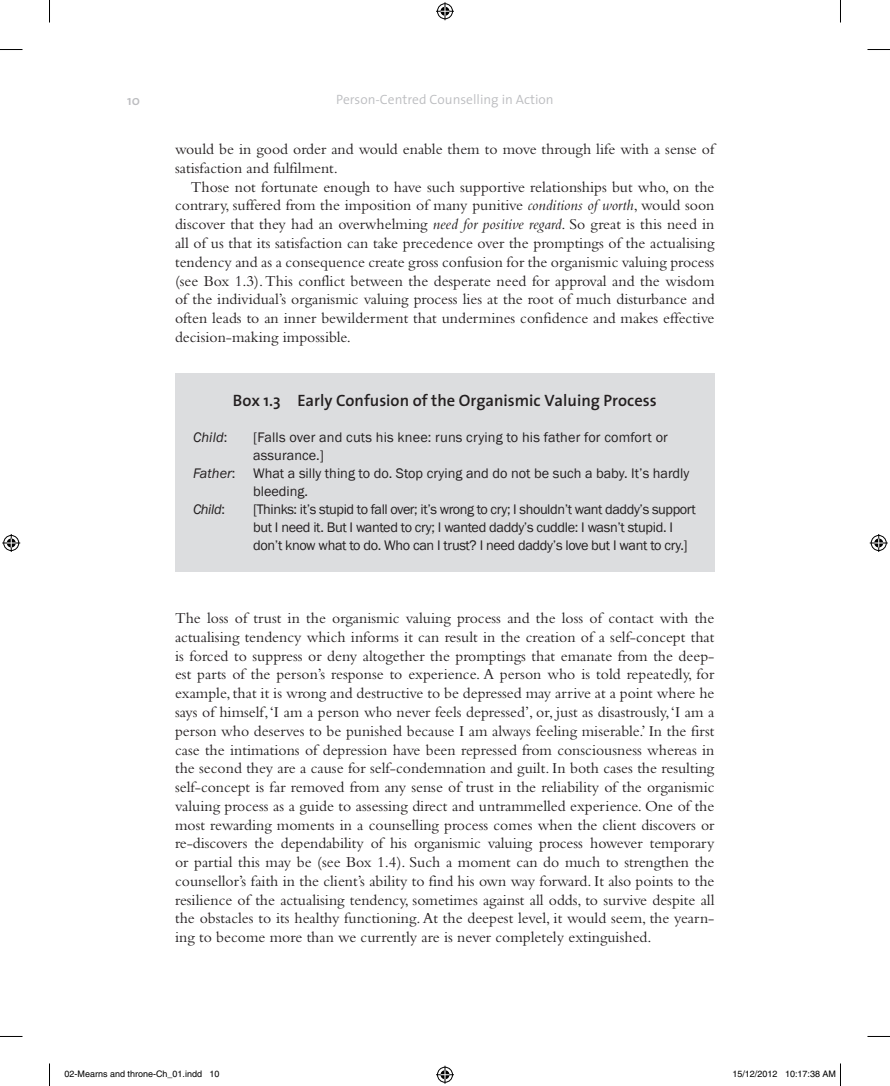
<style>
.page{position:relative;width:890px;height:1086px;background:#fff}
.page>*{position:absolute;margin:0;border:0;box-sizing:border-box;transform-origin:0 0}
.Box_number{font:600 16.5px "The Sans";color:#231f20}
.Body_text_exit_eleme{font:15.75px/18.8px "Bembo";color:#231f20;text-align:justify}
.Body_text_indent{font:15.75px/18.8px "Bembo";color:#231f20;text-align:justify}
.Body_text_full_out{font:15.75px/18.8px "Bembo";color:#231f20}
.Box_dialogue{font:14.25px/18px "Franklin Gothic";letter-spacing:-.025em;color:#231f20}
.Box_dialogue-2{font:14.25px/18px "Franklin Gothic";color:#231f20}
.Box_dialogue-3{font:14.25px/18px "Franklin Gothic";letter-spacing:.01em;color:#231f20}
.Box_dialogue-4{font:italic 14.25px "Franklin Gothic";letter-spacing:-.005em;color:#231f20}
.t1{font:300 13.5px "The Sans";color:#bcbdc0}
.t2{font:600 13.5px "The Sans";color:#bcbdc0}
.t3{font:9px "Helvetica";color:#000}
.s1{font-style:italic}
.s2{font-style:normal}
</style>
<div class="page">
<div style="left:175px;top:373px;width:540px;height:198px;background:#dcdddf"></div>
<svg style="left:0;top:49px;width:22px;height:1px"></svg>
<svg style="left:867px;top:49px;width:23px;height:1px"></svg>
<svg style="left:0;top:1036px;width:22px;height:1px"></svg>
<svg style="left:867px;top:1036px;width:23px;height:1px"></svg>
<svg style="left:49px;top:0;width:1px;height:23px"></svg>
<svg style="left:49px;top:1063px;width:1px;height:22px"></svg>
<svg style="left:840px;top:0;width:1px;height:23px"></svg>
<svg style="left:436px;top:2px;width:18px;height:18px"></svg>
<svg style="left:436px;top:1065px;width:18px;height:18px"></svg>
<svg style="left:2px;top:534px;width:18px;height:18px"></svg>
<svg style="left:870px;top:534px;width:18px;height:18px"></svg>
<svg style="left:840px;top:1063px;width:1px;height:22px"></svg>
<p class="t2" style="left:127px;top:89px;width:14px">10</p>
<p class="t1" style="left:336px;top:89px;width:219px">Person-Centred Counselling in Action</p>
<p class="Body_text_full_out" style="left:175px;top:140px;width:541px">would be in good order and would enable them to move through life with a sense of satisfaction and fulfilment.</p>
<p class="Body_text_indent" style="left:175px;top:177px;width:541px;text-indent:16px">Those not fortunate enough to have such supportive relationships but who, on the contrary, suffered from the imposition of many punitive <span class="s1">conditions of worth</span>, would soon discover that they had an overwhelming <span class="s1">need for positive regard</span>. So great is this need in all of us that its satisfaction can take precedence over the promptings of the actualising tendency and as a consequence create gross confusion for the organismic valuing process (see Box 1.3). This conflict between the desperate need for approval and the wisdom of the individual’s organismic valuing process lies at the root of much disturbance and often leads to an inner bewilderment that undermines confidence and makes effective decision-making impossible.</p>
<p class="Box_number" style="left:233px;top:387px;width:425px">Box 1.3 Early Confusion of the Organismic Valuing Process</p>
<p class="Box_dialogue-4" style="left:193px;top:428px;width:36px">Child<span class="s2">:</span></p>
<p class="Box_dialogue-3" style="left:253px;top:429px;width:416px">[Falls over and cuts his knee: runs crying to his father for comfort or assurance.]</p>
<p class="Box_dialogue-2" style="left:253px;top:465px;width:438px;text-indent:-60px"><span class="s1">Father</span>: What a silly thing to do. Stop crying and do not be such a baby. It’s hardly bleeding.</p>
<p class="Box_dialogue-4" style="left:193px;top:500px;width:33px">Child<span class="s2">:</span></p>
<p class="Box_dialogue" style="left:253px;top:501px;width:444px">[Thinks: it’s stupid to fall over; it’s wrong to cry; I shouldn’t want daddy’s support but I need it. But I wanted to cry; I wanted daddy’s cuddle: I wasn’t stupid. I don’t know what to do. Who can I trust? I need daddy’s love but I want to cry.]</p>
<p class="Body_text_exit_eleme" style="left:175px;top:608px;width:541px">The loss of trust in the organismic valuing process and the loss of contact with the actualising tendency which informs it can result in the creation of a self-concept that is forced to suppress or deny altogether the promptings that emanate from the deep&shy;est parts of the person’s response to experience. A person who is told repeatedly, for example, that it is wrong and destructive to be depressed may arrive at a point where he says of himself, ‘I am a person who never feels depressed’, or, just as disastrously, ‘I am a person who deserves to be punished because I am always feeling miserable.’ In the first case the intimations of depression have been repressed from consciousness whereas in the second they are a cause for self-condemnation and guilt. In both cases the resulting self-concept is far removed from any sense of trust in the reliability of the organismic valuing process as a guide to assessing direct and untrammelled experience. One of the most rewarding moments in a counselling process comes when the client discovers or re-discovers the dependability of his organismic valuing process however temporary or partial this may be (see Box 1.4). Such a moment can do much to strengthen the counsellor’s faith in the client’s ability to find his own way forward. It also points to the resilience of the actualising tendency, sometimes against all odds, to survive despite all the obstacles to its healthy functioning. At the deepest level, it would seem, the yearn&shy;ing to become more than we currently are is never completely extinguished.</p>
<p class="t3" style="left:64px;top:1068px;width:157px">02-Mearns and throne-Ch_01.indd 10</p>
<p class="t3" style="left:732px;top:1068px;width:105px">15/12/2012 10:17:38 AM</p>
</div>
